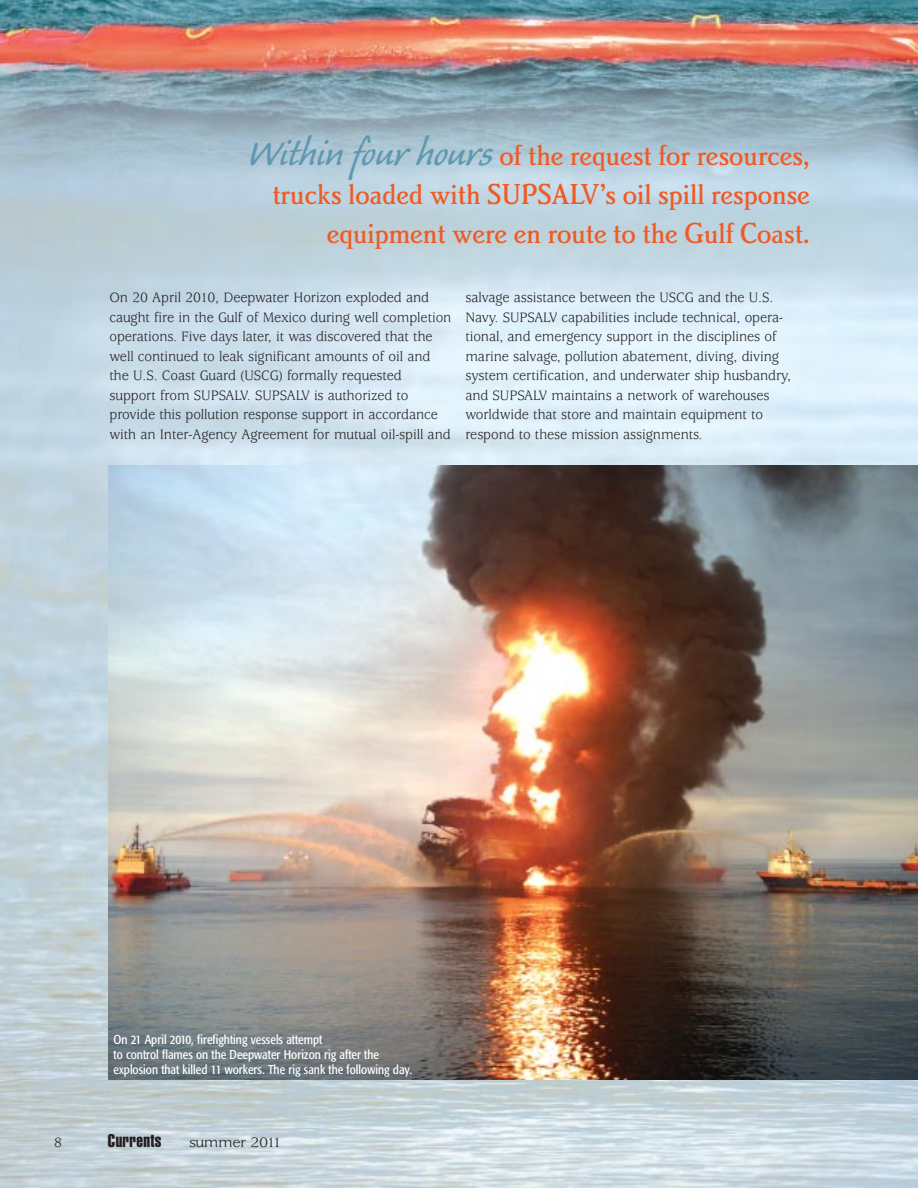
<style>
.page{position:relative;width:918px;height:1188px;background:#fff}
.page>*{position:absolute;margin:0;border:0;box-sizing:border-box;transform-origin:0 0}
.t1{font:30px/39px "Brighton Medium Plain";color:#f15a22;text-align:right}
.t2{font:18px "Helvetica Extra Compressed";letter-spacing:.02em;color:#231f20;scale:1.1 1}
.t3{font:15px/19.5px "Usherwood";letter-spacing:-.005em;color:#231f20;scale:.95 1}
.t4{font:15px "Usherwood";letter-spacing:-.03em;color:#231f20;scale:1.1 1}
.t5{font:condensed 12.75px/15px "Formata";color:#fff}
.s1{font-family:"Caliban";font-size:48px;color:#5f98b0}
</style>
<div class="page">
<img style="left:0;top:0;width:918px;height:1187px">
<img style="left:109px;top:466px;width:809px;height:614px">
<h1 class="t1" style="left:248px;top:138px;width:563px"><span class="s1">Within four hours</span> of the request for resources, trucks loaded with SUPSALV’s oil spill response equipment were en route to the Gulf Coast.</h1>
<p class="t3" style="left:110px;top:289px;width:361px">On 20 April 2010, Deepwater Horizon exploded and caught fire in the Gulf of Mexico during well completion operations. Five days later, it was discovered that the well continued to leak significant amounts of oil and the U.S. Coast Guard (USCG) formally requested support from SUPSALV. SUPSALV is authorized to provide this pollution response support in accordance with an Inter-Agency Agreement for mutual oil-spill and</p>
<p class="t3" style="left:465px;top:289px;width:344px">salvage assistance between the USCG and the U.S.<br>Navy. SUPSALV capabilities include technical, opera&shy;tional, and emergency support in the disciplines of marine salvage, pollution abatement, diving, diving system certification, and underwater ship husbandry, and SUPSALV maintains a network of warehouses worldwide that store and maintain equipment to respond to these mission assignments.</p>
<p class="t5" style="left:114px;top:1033px;width:300px">On 21 April 2010, firefighting vessels attempt<br>to control flames on the Deepwater Horizon rig after the explosion that killed 11 workers. The rig sank the following day.</p>
<p class="t3" style="left:54px;top:1134px;width:10px">8</p>
<p class="t2" style="left:108px;top:1134px;width:50px">Currents</p>
<p class="t4" style="left:189px;top:1137px;width:86px">summer 2011</p>
</div>
